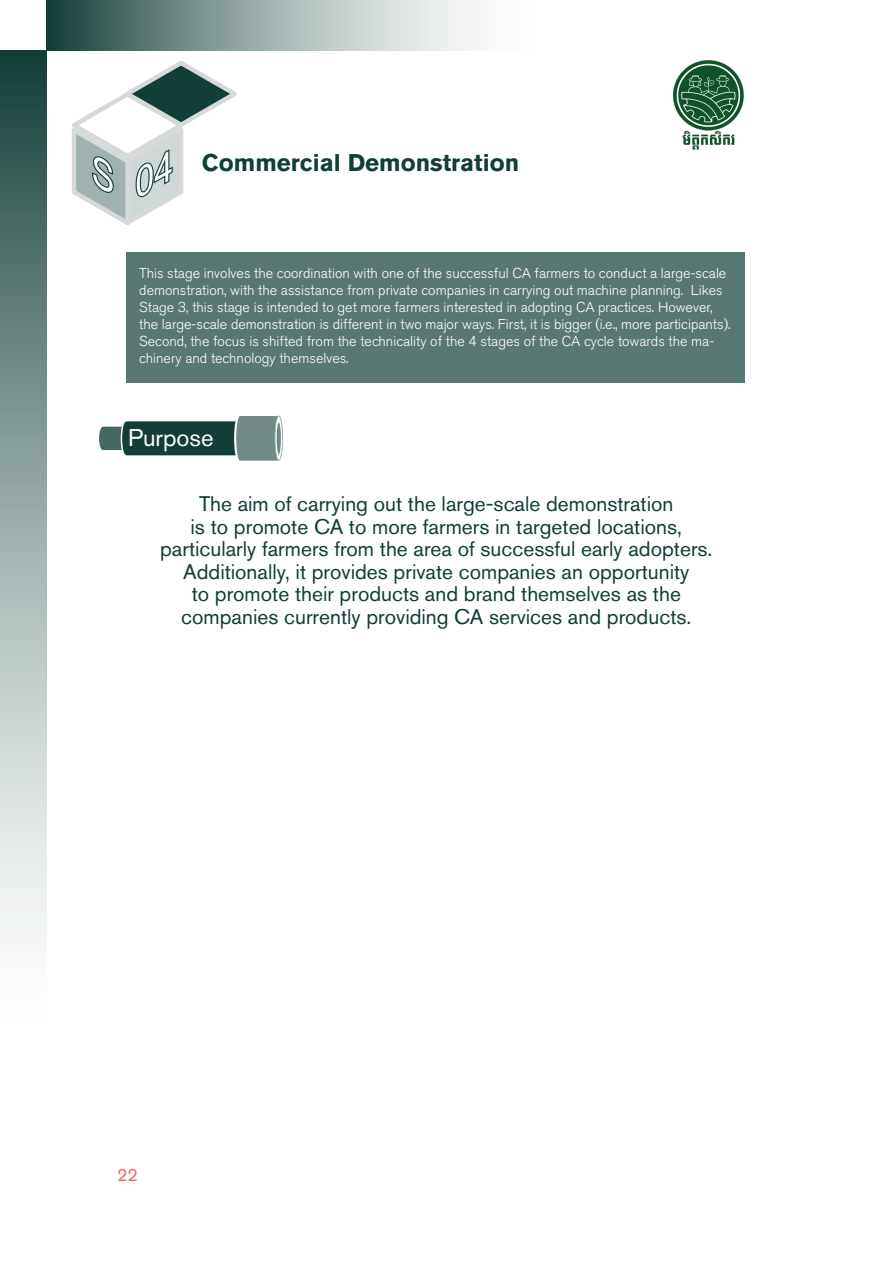
<style>
.page{position:relative;width:893px;height:1263px;background:#fff}
.page>*{position:absolute;margin:0;border:0;box-sizing:border-box;transform-origin:0 0}
.B1_Guidelines_Lead-i{font:700 24px "Akzidenz Grotesk BQ";color:#113e37}
.General_section_-_He{font:24px "Akzidenz Grotesk BQ";color:#fff}
.B1_Guidelines_Lead-i-2{font:21px/22.5px "Akzidenz Grotesk BQ";color:#113e37;text-align:center}
.t1{font:18px "Akzidenz Grotesk BQ";color:#ea6e55}
.t2{font:300 14.25px/17.1px "Akzidenz Grotesk BQ";color:#fff}
</style>
<div class="page">
<svg style="left:0;top:50px;width:47px;height:888px;background:#8ea3a0"></svg>
<svg style="left:47px;top:0;width:428px;height:51px;background:#94a8a5"></svg>
<svg style="left:99px;top:416px;width:179px;height:45px"></svg>
<svg style="left:275px;top:416px;width:8px;height:44px"></svg>
<div style="left:275px;top:416px;width:8px;height:45px;border:1px solid #a0b2af;border-radius:50%"></div>
<svg style="left:277px;top:422px;width:4px;height:32px"></svg>
<div style="left:126px;top:252px;width:619px;height:131px;background:#587873"></div>
<img style="left:672px;top:60px;width:72px;height:89px">
<svg style="left:72px;top:61px;width:165px;height:164px"></svg>
<p class="B1_Guidelines_Lead-i" style="left:202px;top:148px;width:319px">Commercial Demonstration</p>
<p class="t2" style="left:139px;top:265px;width:593px">This stage involves the coordination with one of the successful CA farmers to conduct a large-scale demonstration, with the assistance from private companies in carrying out machine planning. Likes Stage 3, this stage is intended to get more farmers interested in adopting CA practices. However, the large-scale demonstration is different in two major ways. First, it is bigger (i.e., more participants).<br>Second, the focus is shifted from the technicality of the 4 stages of the CA cycle towards the ma&shy;chinery and technology themselves.</p>
<p class="General_section_-_He" style="left:128px;top:423px;width:87px">Purpose</p>
<p class="B1_Guidelines_Lead-i-2" style="left:160px;top:492px;width:554px">The aim of carrying out the large-scale demonstration<br>is to promote CA to more farmers in targeted locations, particularly farmers from the area of successful early adopters.<br>Additionally, it provides private companies an opportunity<br>to promote their products and brand themselves as the companies currently providing CA services and products.</p>
<p class="t1" style="left:117px;top:1164px;width:22px">22</p>
</div>
